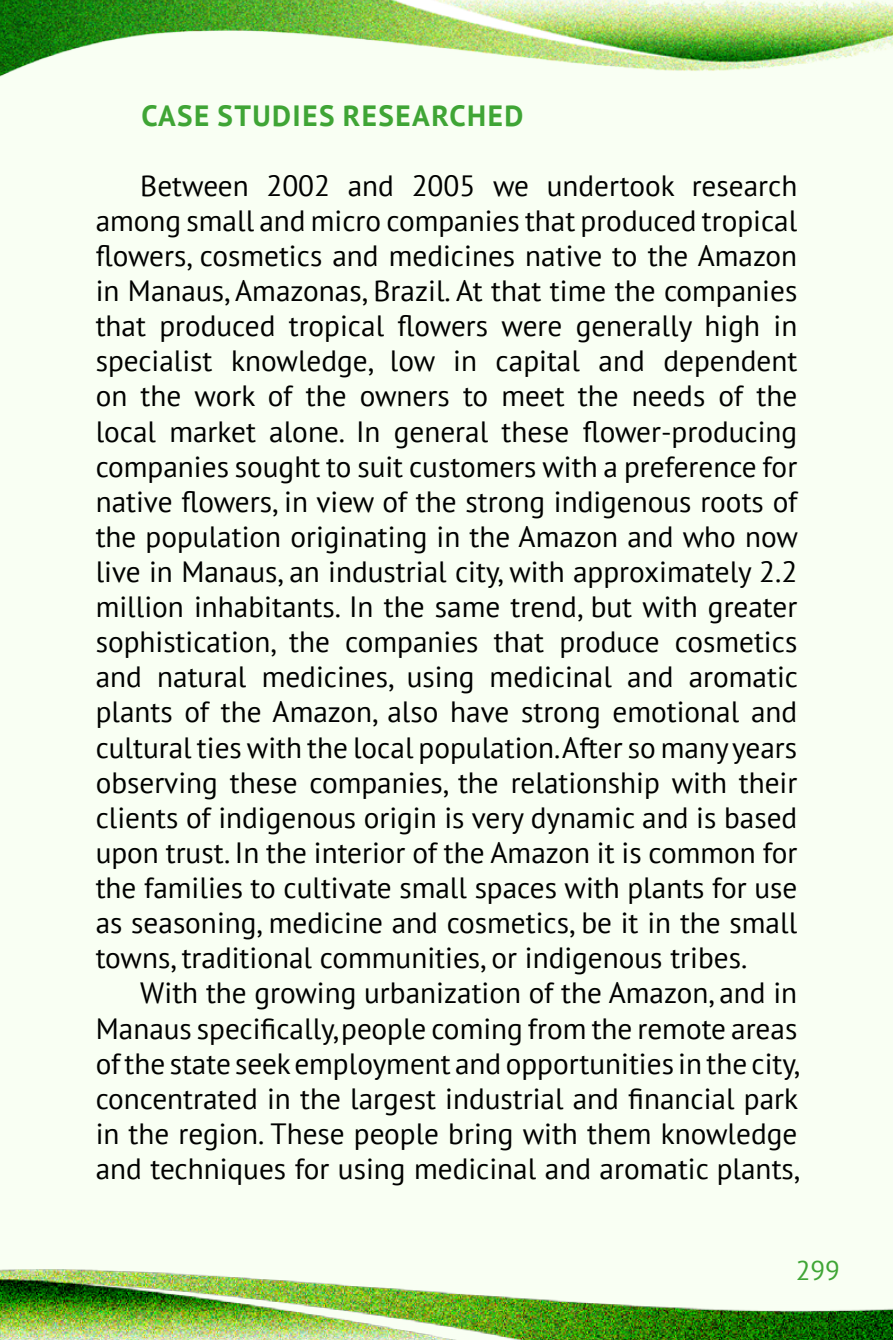
<style>
.page{position:relative;width:893px;height:1340px;background:#fff}
.page>*{position:absolute;margin:0;border:0;box-sizing:border-box;transform-origin:0 0}
.t1{font:29.25px/35.1px "PT Sans";color:#000;text-align:justify}
.t2{font:700 29.25px "PT Sans";letter-spacing:.05em;color:#3fa535}
.t3{font:27px "PT Sans";color:#3fa535}
</style>
<div class="page">
<div style="left:1px;top:0;width:891px;height:1339px;background:#f8fff3"></div>
<img style="left:1px;top:0;width:891px;height:76px">
<img style="left:1px;top:1269px;width:891px;height:70px">
<p class="t2" style="left:141px;top:96px;width:383px">CASE STUDIES RESEARCHED</p>
<p class="t1" style="left:96px;top:167px;width:704px;text-indent:45px">Between 2002 and 2005 we undertook research among small and micro companies that produced tropical flowers, cosmetics and medicines native to the Amazon in Manaus, Amazonas, Brazil. At that time the companies that produced tropical flowers were generally high in specialist knowledge, low in capital and dependent on the work of the owners to meet the needs of the local market alone. In general these flower-producing companies sought to suit customers with a preference for native flowers, in view of the strong indigenous roots of the population originating in the Amazon and who now live in Manaus, an industrial city, with approximately 2.2 million inhabitants. In the same trend, but with greater sophistication, the companies that produce cosmetics and natural medicines, using medicinal and aromatic plants of the Amazon, also have strong emotional and cultural ties with the local population. After so many years observing these companies, the relationship with their clients of indigenous origin is very dynamic and is based upon trust. In the interior of the Amazon it is common for the families to cultivate small spaces with plants for use as seasoning, medicine and cosmetics, be it in the small towns, traditional communities, or indigenous tribes.</p>
<p class="t1" style="left:96px;top:974px;width:705px;text-indent:45px">With the growing urbanization of the Amazon, and in Manaus specifically, people coming from the remote areas of the state seek employment and opportunities in the city, concentrated in the largest industrial and financial park in the region. These people bring with them knowledge and techniques for using medicinal and aromatic plants,</p>
<p class="t3" style="left:796px;top:1252px;width:46px">299</p>
</div>
